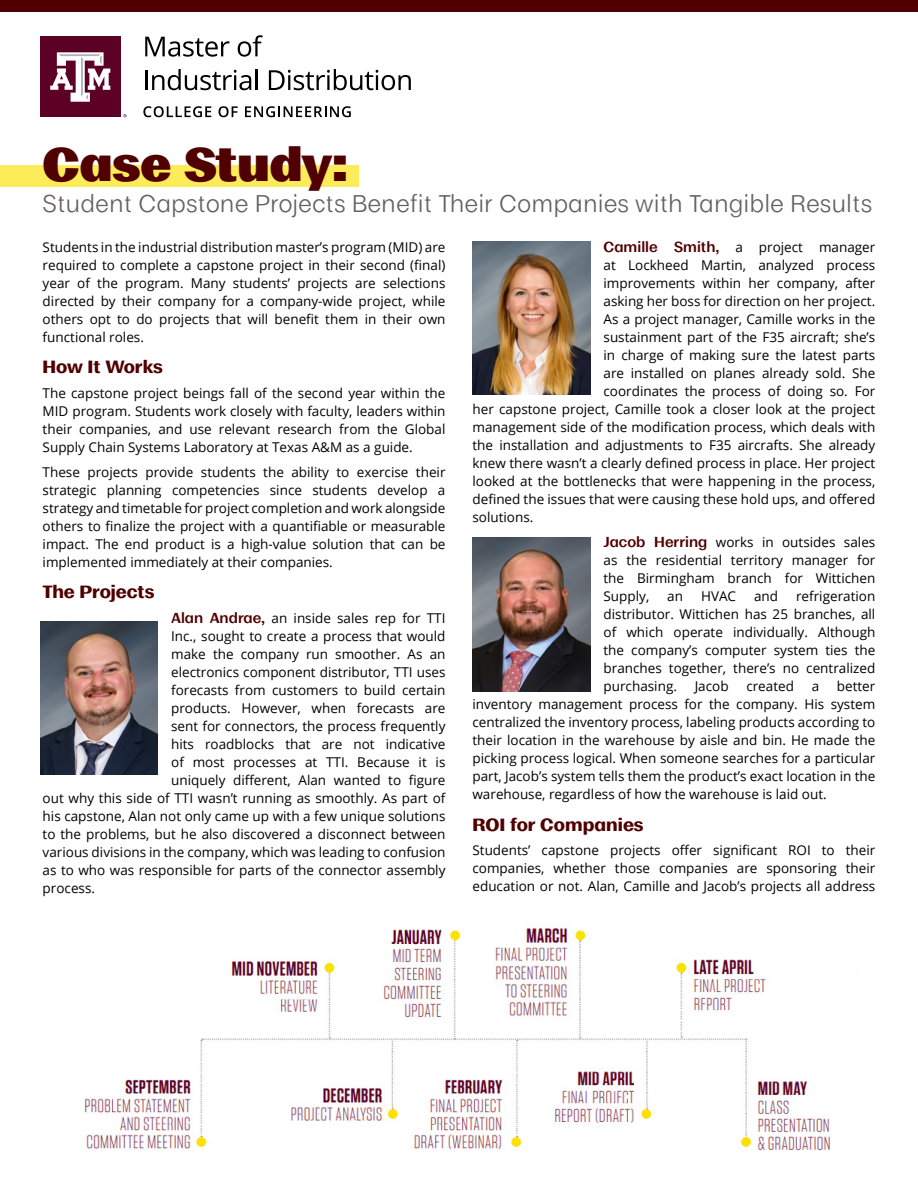
<style>
.page{position:relative;width:918px;height:1188px;background:#fff}
.page>*{position:absolute;margin:0;border:0;box-sizing:border-box;transform-origin:0 0}
.t1{font:900 43.5px "Moriston";color:#500000}
.t2{font:22.5px "Moriston";color:#666161}
.t3{font:700 16.5px "Moriston";color:#500000}
.t4{font:13.5px/18px "Open Sans";color:#000;text-align:justify}
.s1{font-family:"Moriston";font-weight:600;color:#500000}
</style>
<div class="page">
<svg style="left:143px;top:106px;width:68px;height:11px"></svg>
<svg style="left:219px;top:106px;width:19px;height:11px"></svg>
<svg style="left:245px;top:106px;width:106px;height:11px"></svg>
<svg style="left:145px;top:37px;width:85px;height:20px"></svg>
<svg style="left:238px;top:35px;width:25px;height:22px"></svg>
<hr style="left:145px;top:70px;width:3px;height:20px;background:#000">
<svg style="left:152px;top:69px;width:99px;height:21px"></svg>
<hr style="left:255px;top:69px;width:3px;height:21px;background:#000">
<svg style="left:269px;top:69px;width:142px;height:21px"></svg>
<div style="left:40px;top:36px;width:80px;height:81px;background:#5d0025"></div>
<svg style="left:50px;top:52px;width:60px;height:50px"></svg>
<svg style="left:123px;top:114px;width:4px;height:3px"></svg>
<div style="left:0;top:166px;width:359px;height:21px;background:#fcec5a"></div>
<img style="left:40px;top:621px;width:118px;height:153px">
<img style="left:472px;top:242px;width:118px;height:153px">
<img style="left:472px;top:538px;width:118px;height:153px">
<div style="left:0;top:0;width:918px;height:11px;background:#500000"></div>
<img style="left:84px;top:928px;width:746px;height:223px">
<h1 class="t1" style="left:43px;top:130px;width:307px">Case Study:</h1>
<h2 class="t2" style="left:43px;top:185px;width:831px">Student Capstone Projects Benefit Their Companies with Tangible Results</h2>
<p class="t4" style="left:43px;top:238px;width:404px">Students in the industrial distribution master’s program (MID) are required to complete a capstone project in their second (final) year of the program. Many students’ projects are selections directed by their company for a company-wide project, while others opt to do projects that will benefit them in their own functional roles.</p>
<p class="t3" style="left:43px;top:354px;width:122px">How It Works</p>
<p class="t4" style="left:43px;top:384px;width:404px">The capstone project beings fall of the second year within the MID program. Students work closely with faculty, leaders within their companies, and use relevant research from the Global Supply Chain Systems Laboratory at Texas A&amp;M as a guide.</p>
<p class="t4" style="left:43px;top:463px;width:404px">These projects provide students the ability to exercise their strategic planning competencies since students develop a strategy and timetable for project completion and work alongside others to finalize the project with a quantifiable or measurable impact. The end product is a high-value solution that can be implemented immediately at their companies.</p>
<p class="t3" style="left:43px;top:579px;width:113px">The Projects</p>
<p class="t4" style="left:171px;top:609px;width:276px"><span class="s1">Alan Andrae,</span> an inside sales rep for TTI</p>
<p class="t4" style="left:171px;top:627px;width:276px">Inc., sought to create a process that would</p>
<p class="t4" style="left:171px;top:645px;width:276px">make the company run smoother. As an</p>
<p class="t4" style="left:171px;top:663px;width:276px">electronics component distributor, TTI uses</p>
<p class="t4" style="left:171px;top:681px;width:276px">forecasts from customers to build certain</p>
<p class="t4" style="left:171px;top:699px;width:276px">products. However, when forecasts are</p>
<p class="t4" style="left:171px;top:717px;width:276px">sent for connectors, the process frequently</p>
<p class="t4" style="left:171px;top:735px;width:276px">hits roadblocks that are not indicative</p>
<p class="t4" style="left:171px;top:753px;width:276px">of most processes at TTI. Because it is</p>
<p class="t4" style="left:171px;top:771px;width:276px">uniquely different, Alan wanted to figure</p>
<p class="t4" style="left:43px;top:789px;width:404px">out why this side of TTI wasn’t running as smoothly. As part of</p>
<p class="t4" style="left:43px;top:807px;width:404px">his capstone, Alan not only came up with a few unique solutions</p>
<p class="t4" style="left:43px;top:825px;width:404px">to the problems, but he also discovered a disconnect between</p>
<p class="t4" style="left:43px;top:843px;width:404px">various divisions in the company, which was leading to confusion</p>
<p class="t4" style="left:43px;top:861px;width:404px">as to who was responsible for parts of the connector assembly</p>
<p class="t4" style="left:43px;top:879px;width:54px">process.</p>
<p class="t4" style="left:604px;top:238px;width:273px"><span class="s1">Camille Smith,</span> a project manager</p>
<p class="t4" style="left:604px;top:256px;width:273px">at Lockheed Martin, analyzed process</p>
<p class="t4" style="left:604px;top:274px;width:273px">improvements within her company, after</p>
<p class="t4" style="left:604px;top:292px;width:273px">asking her boss for direction on her project.</p>
<p class="t4" style="left:604px;top:310px;width:273px">As a project manager, Camille works in the</p>
<p class="t4" style="left:604px;top:328px;width:273px">sustainment part of the F35 aircraft; she’s</p>
<p class="t4" style="left:604px;top:346px;width:273px">in charge of making sure the latest parts</p>
<p class="t4" style="left:604px;top:364px;width:273px">are installed on planes already sold. She</p>
<p class="t4" style="left:604px;top:382px;width:273px">coordinates the process of doing so. For</p>
<p class="t4" style="left:472px;top:400px;width:404px">her capstone project, Camille took a closer look at the project</p>
<p class="t4" style="left:472px;top:418px;width:404px">management side of the modification process, which deals with</p>
<p class="t4" style="left:472px;top:436px;width:404px">the installation and adjustments to F35 aircrafts. She already</p>
<p class="t4" style="left:472px;top:454px;width:404px">knew there wasn’t a clearly defined process in place. Her project</p>
<p class="t4" style="left:472px;top:472px;width:404px">looked at the bottlenecks that were happening in the process,</p>
<p class="t4" style="left:472px;top:490px;width:404px">defined the issues that were causing these hold ups, and offered</p>
<p class="t4" style="left:472px;top:508px;width:62px">solutions.</p>
<p class="t4" style="left:604px;top:533px;width:273px"><span class="s1">Jacob Herring</span> works in outsides sales as the residential territory manager for the Birmingham branch for Wittichen Supply,</p>
<p class="t4" style="left:604px;top:587px;width:273px;text-indent:193px">refrigeration distributor. Wittichen has 25 branches, all of which operate individually. Although the company’s computer system ties the branches together, there’s no centralized purchasing.</p>
<p class="t4" style="left:667px;top:587px;width:17px">an</p>
<p class="t4" style="left:701px;top:587px;width:37px">HVAC</p>
<p class="t4" style="left:754px;top:587px;width:26px">and</p>
<p class="t4" style="left:472px;top:677px;width:404px;text-indent:364px">better inventory management process for the company. His system centralized the inventory process, labeling products according to their location in the warehouse by aisle and bin. He made the picking process logical. When someone searches for a particular part, Jacob’s system tells them the product’s exact location in the warehouse, regardless of how the warehouse is laid out.</p>
<p class="t3" style="left:472px;top:811px;width:173px">ROI for Companies</p>
<p class="t4" style="left:472px;top:841px;width:404px">Students’ capstone projects offer significant ROI to their companies, whether those companies are sponsoring their education or not. Alan, Camille and Jacob’s projects all address</p>
<p class="t4" style="left:695px;top:677px;width:35px">Jacob</p>
<p class="t4" style="left:746px;top:677px;width:49px">created</p>
<p class="t4" style="left:812px;top:677px;width:9px">a</p>
</div>
